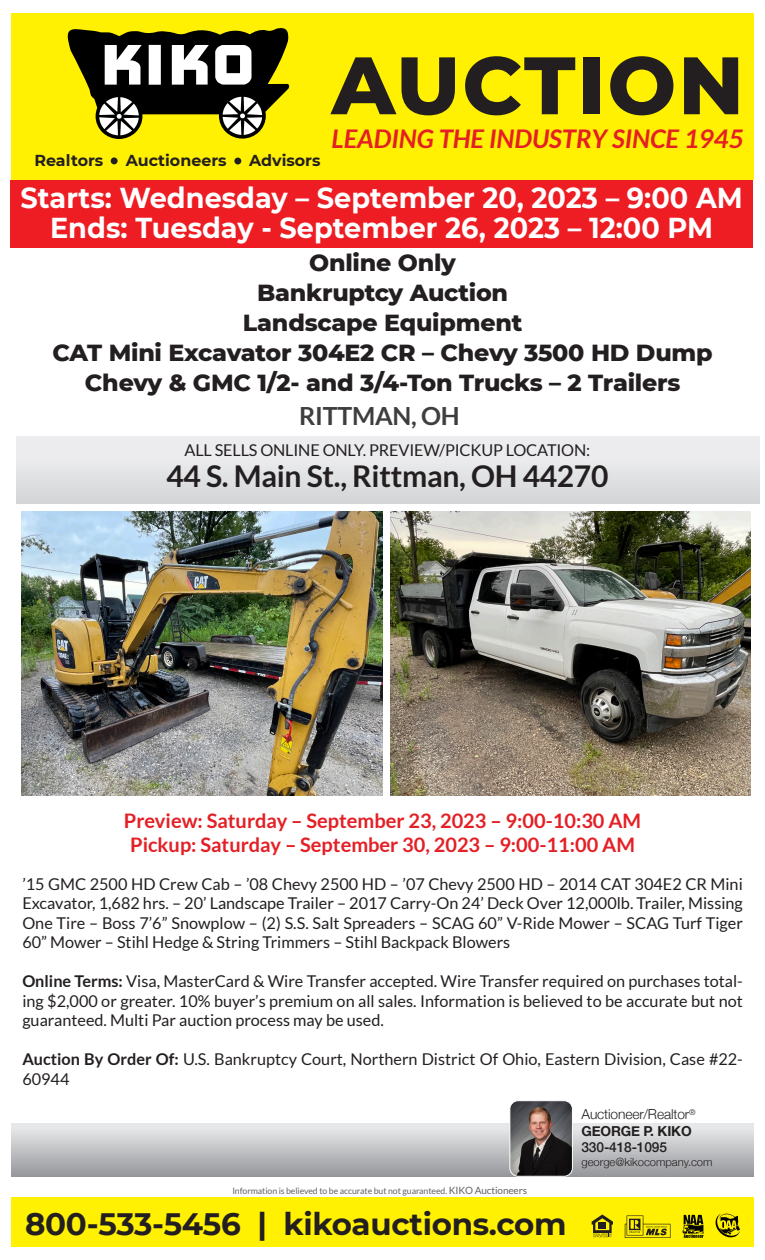
<style>
.page{position:relative;width:765px;height:1260px;background:#fff}
.page>*{position:absolute;margin:0;border:0;box-sizing:border-box;transform-origin:0 0}
.t1{font:800 81.25px "Montserrat";letter-spacing:.025em;color:#231f20}
.t2{font:700 31px "Montserrat";letter-spacing:-.01em;color:#231f20}
.t3{font:700 30px "Lato";letter-spacing:-.01em;color:#231f20}
.t4{font:700 28.75px "Montserrat";color:#fff;scale:.95 1}
.t5{font:italic 700 25.75px "Lato";color:#e41f25}
.t6{font:700 25px "Lato";letter-spacing:-.01em;color:#3e3e3f}
.t7{font:800 23.75px "Montserrat";letter-spacing:-.01em;color:#231f20}
.t8{font:700 20px "Lato";color:#e41f25}
.t9{font:16.25px/19.5px "Lato";color:#231f20;text-align:justify}
.t10{font:700 15.88px "Montserrat";color:#231f20}
.t11{font:300 13.75px "Helvetica Neue";letter-spacing:-.01em;color:#231f20}
.t12{font:700 13.75px "Helvetica Neue";letter-spacing:-.01em;color:#231f20}
.t13{font:500 13.75px "Helvetica Neue";letter-spacing:-.01em;color:#231f20}
.t14{font:300 11.25px "Helvetica Neue";color:#231f20}
.t15{font:8.75px "Lato";letter-spacing:-.01em;color:#636366}
.s1{font-weight:700}
.s2{font-size:10px}
</style>
<div class="page">
<div style="left:11px;top:1197px;width:743px;height:49px;background:#fff101"></div>
<svg style="left:592px;top:1215px;width:21px;height:22px"></svg>
<svg style="left:625px;top:1215px;width:45px;height:23px"></svg>
<svg style="left:682px;top:1215px;width:22px;height:23px"></svg>
<svg style="left:716px;top:1214px;width:24px;height:24px"></svg>
<img style="left:22px;top:511px;width:360px;height:285px">
<img style="left:390px;top:511px;width:360px;height:285px">
<div style="left:17px;top:436px;width:742px;height:68px;background:linear-gradient(to bottom,#f2f2f3,#d5d7d9)"></div>
<div style="left:10px;top:180px;width:743px;height:68px;background:#ee1d23"></div>
<div style="left:11px;top:1123px;width:743px;height:54px;background:linear-gradient(to bottom,#eeeef0,#97989c)"></div>
<img style="left:510px;top:1102px;width:62px;height:74px">
<div style="left:509px;top:1100px;width:64px;height:77px;border:1px solid #fff;border-radius:8px"></div>
<div style="left:11px;top:13px;width:743px;height:167px;background:#fff101"></div>
<svg style="left:67px;top:28px;width:223px;height:111px"></svg>
<div style="left:111px;top:157px;width:7px;height:7px;background:#231f20;border-radius:50%"></div>
<div style="left:234px;top:158px;width:7px;height:6px;background:#231f20;border-radius:50%"></div>
<p class="t10" style="left:34px;top:149px;width:70px">Realtors</p>
<p class="t10" style="left:126px;top:149px;width:102px">Auctioneers</p>
<p class="t10" style="left:249px;top:149px;width:73px">Advisors</p>
<p class="t1" style="left:332px;top:26px;width:414px">AUCTION</p>
<p class="t5" style="left:332px;top:124px;width:414px">LEADING THE INDUSTRY SINCE 1945</p>
<p class="t4" style="left:20px;top:177px;width:762px">Starts: Wednesday – September 20, 2023 – 9:00 AM</p>
<p class="t4" style="left:50px;top:207px;width:700px">Ends: Tuesday - September 26, 2023 – 12:00 PM</p>
<p class="t7" style="left:309px;top:245px;width:148px">Online Only</p>
<p class="t7" style="left:257px;top:275px;width:253px">Bankruptcy Auction</p>
<p class="t7" style="left:243px;top:305px;width:281px">Landscape Equipment</p>
<p class="t7" style="left:53px;top:335px;width:662px">CAT Mini Excavator 304E2 CR – Chevy 3500 HD Dump</p>
<p class="t7" style="left:85px;top:365px;width:597px">Chevy &amp; GMC 1/2- and 3/4-Ton Trucks – 2 Trailers</p>
<p class="t6" style="left:299px;top:402px;width:162px">RITTMAN, OH</p>
<p class="t9" style="left:185px;top:440px;width:407px">ALL SELLS ONLINE ONLY. PREVIEW/PICKUP LOCATION:</p>
<p class="t3" style="left:166px;top:459px;width:444px">44 S. Main St., Rittman, OH 44270</p>
<p class="t8" style="left:124px;top:809px;width:519px">Preview: Saturday – September 23, 2023 – 9:00-10:30 AM</p>
<p class="t8" style="left:130px;top:833px;width:506px">Pickup: Saturday – September 30, 2023 – 9:00-11:00 AM</p>
<p class="t9" style="left:22px;top:874px;width:722px">’15 GMC 2500 HD Crew Cab – ’08 Chevy 2500 HD – ’07 Chevy 2500 HD – 2014 CAT 304E2 CR Mini Excavator, 1,682 hrs. – 20’ Landscape Trailer – 2017 Carry-On 24’ Deck Over 12,000lb. Trailer, Missing One Tire – Boss 7’6” Snowplow – (2) S.S. Salt Spreaders – SCAG 60” V-Ride Mower – SCAG Turf Tiger 60” Mower – Stihl Hedge &amp; String Trimmers – Stihl Backpack Blowers</p>
<p class="t9" style="left:22px;top:971px;width:722px"><span class="s1">Online Terms:</span> Visa, MasterCard &amp; Wire Transfer accepted. Wire Transfer required on purchases total&shy;ing $2,000 or greater. 10% buyer’s premium on all sales. Information is believed to be accurate but not guaranteed. Multi Par auction process may be used.</p>
<p class="t9" style="left:22px;top:1049px;width:722px"><span class="s1">Auction By Order Of:</span> U.S. Bankruptcy Court, Northern District Of Ohio, Eastern Division, Case #22-<br>60944</p>
<p class="t15" style="left:232px;top:1186px;width:296px">Information is believed to be accurate but not guaranteed. <span class="s2">KIKO Auctioneers</span></p>
<p class="t2" style="left:25px;top:1202px;width:543px">800-533-5456 | kikoauctions.com</p>
<p class="t11" style="left:581px;top:1103px;width:115px">Auctioneer/Realtor<sup>®</sup></p>
<p class="t12" style="left:581px;top:1120px;width:112px">GEORGE P. KIKO</p>
<p class="t13" style="left:581px;top:1136px;width:87px">330-418-1095</p>
<p class="t14" style="left:581px;top:1153px;width:133px">george@kikocompany.com</p>
</div>
